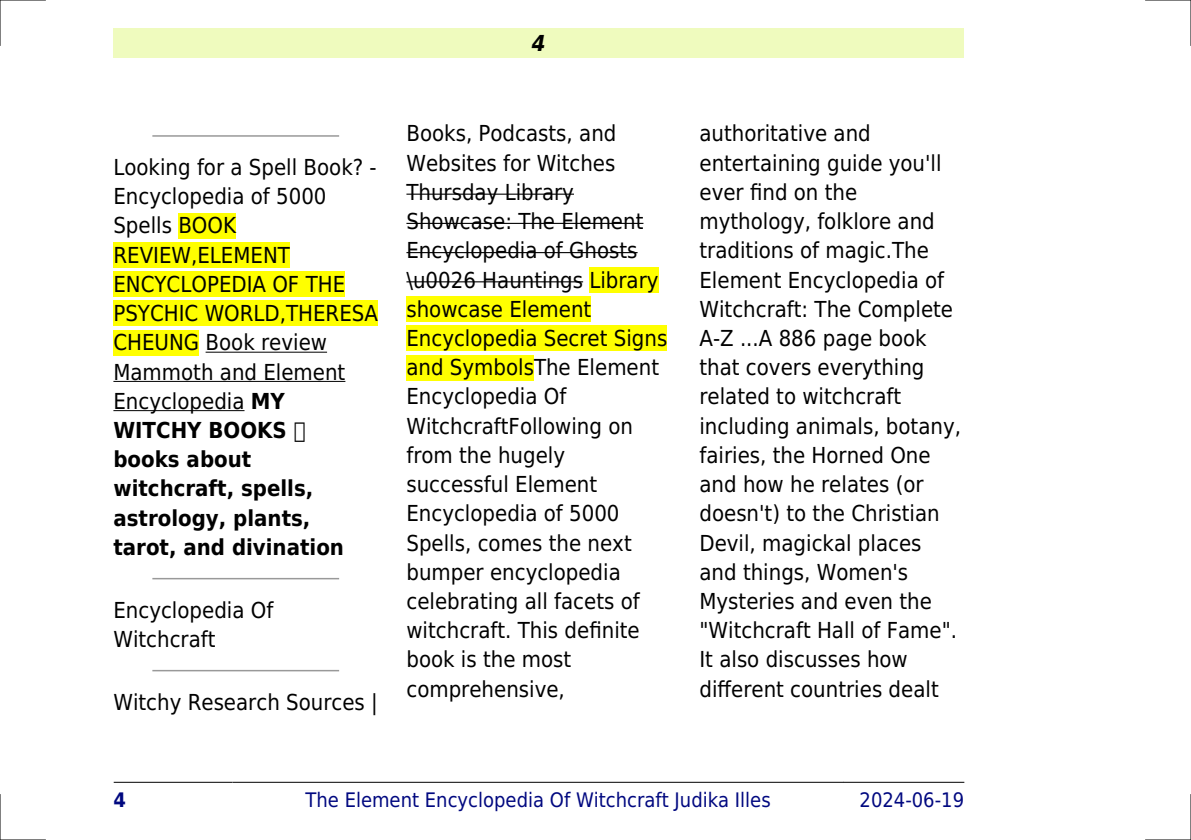
<style>
.page{position:relative;width:1191px;height:840px;background:#fff}
.page>*{position:absolute;margin:0;border:0;box-sizing:border-box;transform-origin:0 0}
.t1{font:22px/29.2px "DejaVu Sans Condensed";color:#000}
.t2{font:italic 700 22px "DejaVu Sans Condensed";color:#000}
.t3{font:20px "DejaVu Sans Condensed";color:#000880}
.t4{font:700 20px "DejaVu Sans Condensed";color:#000880}
.s1{font-weight:700}
</style>
<div class="page">
<div style="left:113px;top:28px;width:851px;height:30px;background:#effbbe"></div>
<hr style="left:114px;top:781px;width:118px;height:1px;background:#000">
<hr style="left:233px;top:781px;width:610px;height:1px;background:#000">
<hr style="left:843px;top:781px;width:121px;height:1px;background:#000">
<hr style="left:153px;top:135px;width:185px;height:2px;background:#999">
<div style="left:178px;top:213px;width:58px;height:25px;background:#ff0"></div>
<div style="left:113px;top:242px;width:177px;height:26px;background:#ff0"></div>
<div style="left:113px;top:271px;width:232px;height:26px;background:#ff0"></div>
<div style="left:113px;top:300px;width:265px;height:26px;background:#ff0"></div>
<div style="left:113px;top:330px;width:86px;height:25px;background:#ff0"></div>
<hr style="left:206px;top:351px;width:121px;height:1px;background:#000">
<hr style="left:113px;top:381px;width:232px;height:1px;background:#000">
<hr style="left:113px;top:410px;width:131px;height:1px;background:#000">
<hr style="left:153px;top:577px;width:185px;height:2px;background:#999">
<hr style="left:153px;top:669px;width:185px;height:2px;background:#999">
<hr style="left:406px;top:193px;width:168px;height:2px;background:#000">
<hr style="left:406px;top:223px;width:237px;height:1px;background:#000">
<hr style="left:406px;top:252px;width:231px;height:1px;background:#000">
<hr style="left:406px;top:281px;width:177px;height:1px;background:#000">
<div style="left:589px;top:267px;width:69px;height:25px;background:#ff0"></div>
<div style="left:406px;top:296px;width:185px;height:26px;background:#ff0"></div>
<div style="left:406px;top:325px;width:261px;height:26px;background:#ff0"></div>
<div style="left:406px;top:354px;width:128px;height:26px;background:#ff0"></div>
<hr style="left:0;top:0;width:45px;height:1px;background:#000">
<hr style="left:1145px;top:0;width:46px;height:1px;background:#000">
<hr style="left:0;top:839px;width:45px;height:1px;background:#000">
<hr style="left:1145px;top:839px;width:46px;height:1px;background:#000">
<hr style="left:0;top:0;width:1px;height:45px;background:#000">
<hr style="left:0;top:794px;width:1px;height:45px;background:#000">
<hr style="left:1190px;top:0;width:1px;height:45px;background:#000">
<hr style="left:1190px;top:794px;width:1px;height:45px;background:#000">
<p class="t2" style="left:532px;top:30px;width:15px">4</p>
<p class="t1" style="left:113px;top:153px;width:266px">Looking for a Spell Book? -<br>Encyclopedia of 5000<br>Spells BOOK<br>REVIEW,ELEMENT<br>ENCYCLOPEDIA OF THE<br>PSYCHIC WORLD,THERESA<br>CHEUNG Book review<br>Mammoth and Element<br>Encyclopedia <span class="s1">MY<br>WITCHY BOOKS<br>books about<br>witchcraft, spells, astrology, plants, tarot, and divination</span></p>
<p class="t1" style="left:113px;top:595px;width:161px">Encyclopedia Of<br>Witchcraft</p>
<p class="t1" style="left:113px;top:687px;width:266px">Witchy Research Sources |</p>
<p class="t1" style="left:406px;top:119px;width:262px">Books, Podcasts, and<br>Websites for Witches<br>Thursday Library<br>Showcase: The Element<br>Encyclopedia of Ghosts \u0026 Hauntings Library showcase Element<br>Encyclopedia Secret Signs and SymbolsThe Element<br>Encyclopedia Of<br>WitchcraftFollowing on from the hugely successful Element<br>Encyclopedia of 5000<br>Spells, comes the next bumper encyclopedia celebrating all facets of witchcraft. This definite book is the most comprehensive,</p>
<p class="t1" style="left:699px;top:119px;width:263px">authoritative and entertaining guide you'll ever find on the mythology, folklore and traditions of magic.The<br>Element Encyclopedia of<br>Witchcraft: The Complete<br>A-Z ...A 886 page book that covers everything related to witchcraft including animals, botany, fairies, the Horned One and how he relates (or doesn't) to the Christian<br>Devil, magickal places and things, Women's<br>Mysteries and even the "Witchcraft Hall of Fame".<br>It also discusses how different countries dealt</p>
<p class="t4" style="left:113px;top:787px;width:14px">4</p>
<p class="t3" style="left:305px;top:787px;width:467px">The Element Encyclopedia Of Witchcraft Judika Illes</p>
<p class="t3" style="left:859px;top:787px;width:106px">2024-06-19</p>
</div>
